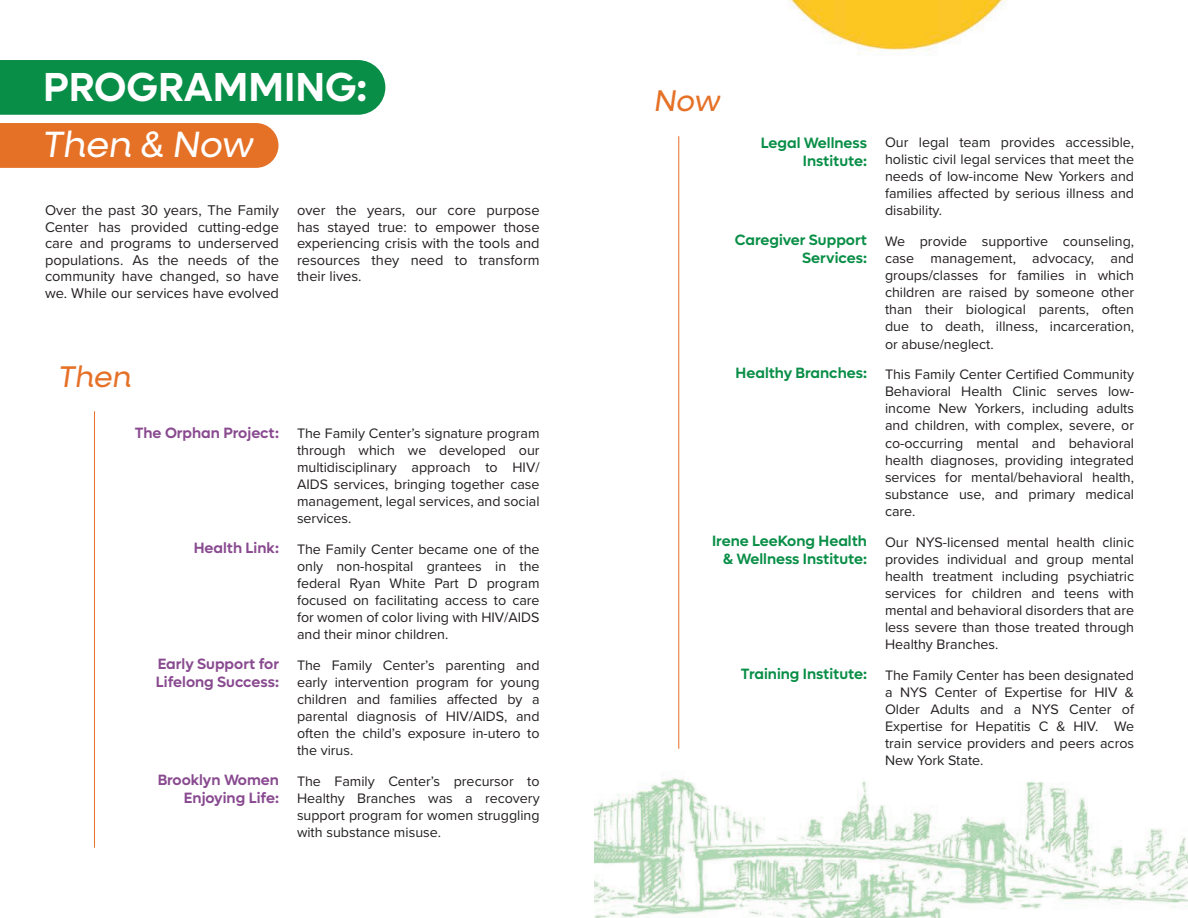
<style>
.page{position:relative;width:1188px;height:918px;background:#fff}
.page>*{position:absolute;margin:0;border:0;box-sizing:border-box;transform-origin:0 0}
.t1{font:600 40.65px "Lufga";color:#fff}
.t2{font:italic 36.75px "Neulis Alt";color:#fff}
.t3{font:italic 30px "Neulis Alt";color:#e57127}
.t4{font:600 15px/18px "Lufga";color:#098e47;text-align:right}
.t5{font:600 15px/18px "Lufga";color:#894a90}
.t6{font:14.7px/16.5px "Proxima Nova";color:#231f20;text-align:justify}
.t7{font:14.25px/17.1px "Proxima Nova";color:#231f20;text-align:justify}
</style>
<div class="page">
<div style="left:0;top:60px;width:385px;height:55px;background:#098e47"></div>
<div style="left:0;top:123px;width:278px;height:45px;background:#e57127"></div>
<hr style="left:94px;top:411px;width:1px;height:437px;background:#e57026">
<img style="left:594px;top:0;width:594px;height:918px">
<hr style="left:678px;top:136px;width:1px;height:613px;background:#e57026">
<p class="t1" style="left:43px;top:63px;width:326px">PROGRAMMING:</p>
<p class="t2" style="left:43px;top:124px;width:213px">Then &amp; Now</p>
<p class="t6" style="left:45px;top:201px;width:236px">Over the past 30 years, The Family Center has provided cutting-edge care and programs to underserved populations. As the needs of the community have changed, so have we. While our services have evolved</p>
<p class="t6" style="left:297px;top:201px;width:244px">over the years, our core purpose has stayed true: to empower those experiencing crisis with the tools and resources they need to transform their lives.</p>
<p class="t3" style="left:59px;top:359px;width:74px">Then</p>
<p class="t5" style="left:135px;top:424px;width:146px">The Orphan Project:</p>
<p class="t5" style="left:194px;top:539px;width:87px">Health Link:</p>
<p class="t5" style="left:156px;top:655px;width:125px">Early Support for<br>Lifelong Success:</p>
<p class="t5" style="left:158px;top:771px;width:123px;text-align:right">Brooklyn Women<br>Enjoying Life:</p>
<p class="t7" style="left:297px;top:424px;width:244px">The Family Center’s signature program through which we developed our multidisciplinary approach to HIV/ AIDS services, bringing together case management, legal services, and social services.</p>
<p class="t7" style="left:297px;top:540px;width:244px">The Family Center became one of the only non-hospital grantees in the federal Ryan White Part D program focused on facilitating access to care for women of color living with HIV/AIDS and their minor children.</p>
<p class="t7" style="left:297px;top:656px;width:244px">The Family Center’s parenting and early intervention program for young children and families affected by a parental diagnosis of HIV/AIDS, and often the child’s exposure in-utero to the virus.</p>
<p class="t7" style="left:297px;top:772px;width:244px">The Family Center’s precursor to Healthy Branches was a recovery support program for women struggling with substance misuse.</p>
<p class="t3" style="left:654px;top:84px;width:68px">Now</p>
<p class="t4" style="left:761px;top:134px;width:108px">Legal Wellness<br>Institute:</p>
<p class="t4" style="left:735px;top:231px;width:134px">Caregiver Support<br>Services:</p>
<p class="t4" style="left:736px;top:364px;width:133px">Healthy Branches:</p>
<p class="t4" style="left:712px;top:532px;width:156px">Irene LeeKong Health &amp; Wellness Institute:</p>
<p class="t4" style="left:741px;top:665px;width:128px">Training Institute:</p>
<p class="t7" style="left:885px;top:133px;width:251px">Our legal team provides accessible, holistic civil legal services that meet the needs of low-income New Yorkers and families affected by serious illness and disability.</p>
<p class="t7" style="left:885px;top:232px;width:251px">We provide supportive counseling, case management, advocacy, and groups/classes for families in which children are raised by someone other than their biological parents, often due to death, illness, incarceration, or abuse/neglect.</p>
<p class="t7" style="left:885px;top:365px;width:251px">This Family Center Certified Community Behavioral Health Clinic serves low&shy;income New Yorkers, including adults and children, with complex, severe, or co-occurring mental and behavioral health diagnoses, providing integrated services for mental/behavioral health, substance use, and primary medical care.</p>
<p class="t7" style="left:885px;top:533px;width:251px">Our NYS-licensed mental health clinic provides individual and group mental health treatment including psychiatric services for children and teens with mental and behavioral disorders that are less severe than those treated through Healthy Branches.</p>
<p class="t7" style="left:885px;top:666px;width:251px">The Family Center has been designated a NYS Center of Expertise for HIV &amp; Older Adults and a NYS Center of Expertise for Hepatitis C &amp; HIV. We train service providers and peers acros New York State.</p>
</div>
